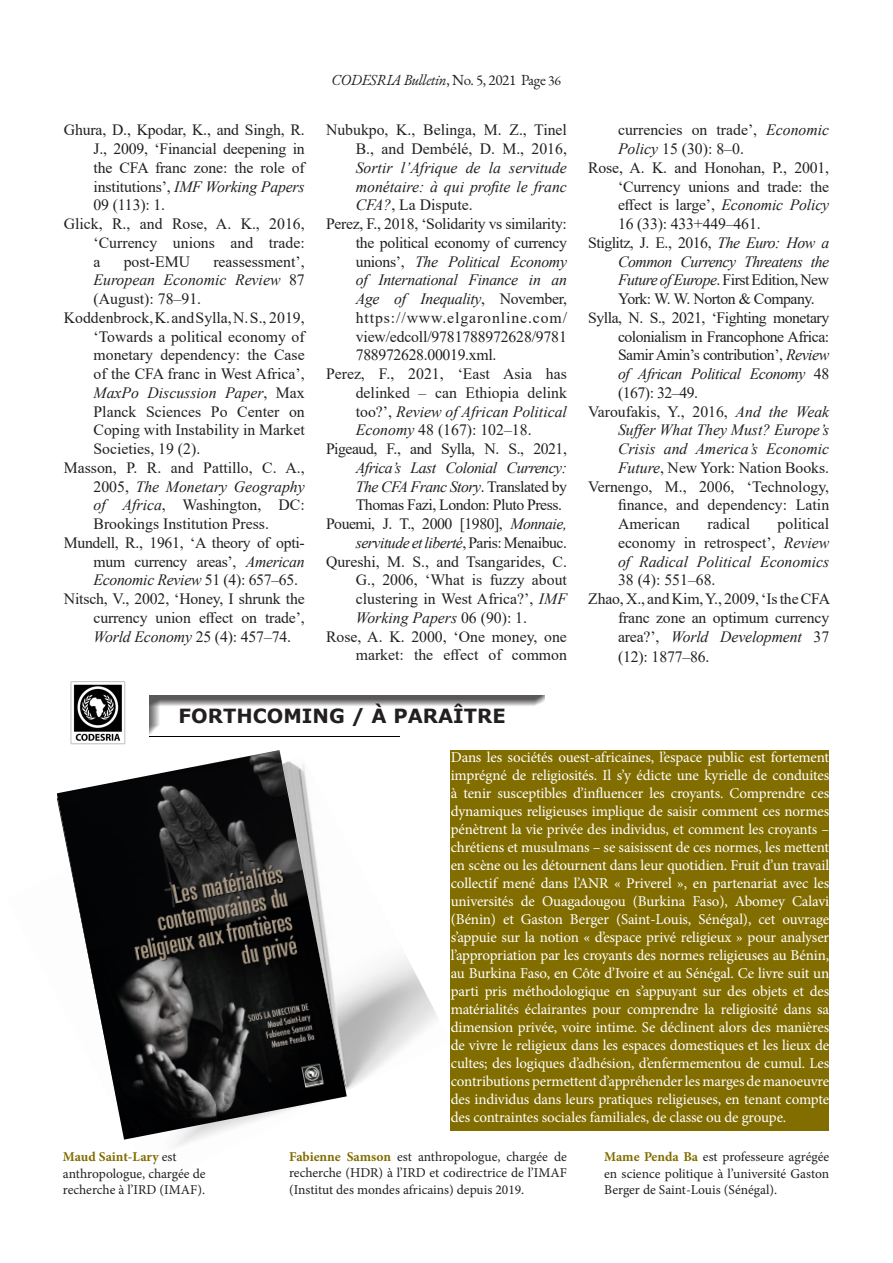
<style>
.page{position:relative;width:893px;height:1263px;background:#fff}
.page>*{position:absolute;margin:0;border:0;box-sizing:border-box;transform-origin:0 0}
.t1{font:700 19.5px "Verdana";color:#231f20}
.Bibliography{font:15.75px/18.8px "Times New Roman";color:#231f20;text-align:justify}
.Bibliography-2{font:italic 15.75px/18.8px "Times New Roman";color:#231f20;text-align:justify}
.Bibliography-3{font:15.75px/18.8px "Times New Roman";letter-spacing:-.03em;color:#231f20;text-align:right}
.t2{font:15px/18px "Minion Pro";letter-spacing:-.01em;color:#fff;text-align:justify}
.t3{font:italic 15px "EB Garamond";letter-spacing:-.025em;color:#231f20}
.t4{font:13.5px/16.2px "Minion Pro";color:#231f20;text-align:justify}
.s1{font-style:italic}
.s2{font-style:normal}
.s3{font-style:normal;font-size:13.5px}
.s4{font-weight:700;color:#816d00}
</style>
<div class="page">
<div style="left:451px;top:751px;width:378px;height:380px;background:#816d00"></div>
<img style="left:124px;top:957px;width:313px;height:190px">
<img style="left:57px;top:750px;width:290px;height:389px">
<img style="left:70px;top:681px;width:56px;height:64px">
<div style="left:148px;top:699px;width:398px;height:39px;background:#fff;opacity:.75"></div>
<div style="left:148px;top:695px;width:398px;height:41px;background:#231f20;opacity:.75"></div>
<p class="Bibliography" style="left:94px;top:120px;width:213px;text-indent:-30px">Ghura, D., Kpodar, K., and Singh, R.<br>J., 2009, ‘Financial deepening in the CFA franc zone: the role of institutions’, <span class="s1">IMF Working Papers </span>09 (113): 1.</p>
<p class="Bibliography" style="left:94px;top:214px;width:213px;text-indent:-30px">Glick, R., and Rose, A. K., 2016, ‘Currency unions and trade: a</p>
<p class="Bibliography" style="left:94px;top:251px;width:213px;text-indent:120px">reassessment’, <span class="s1">European Economic Review</span> 87 (August): 78–91.</p>
<p class="Bibliography" style="left:94px;top:308px;width:213px;text-indent:-30px">Koddenbrock, K. and Sylla, N. S., 2019, ‘Towards a political economy of monetary dependency: the Case of the CFA franc in West Africa’, <span class="s1">MaxPo Discussion Paper</span>, Max Planck Sciences Po Center on Coping with Instability in Market Societies, 19 (2).</p>
<p class="Bibliography" style="left:94px;top:458px;width:213px;text-indent:-30px">Masson, P. R. and Pattillo, C. A., 2005, <span class="s1">The Monetary Geography of Africa</span>, Washington, DC:<br>Brookings Institution Press.</p>
<p class="Bibliography" style="left:94px;top:533px;width:213px;text-indent:-30px">Mundell, R., 1961, ‘A theory of opti&shy;mum currency areas’, <span class="s1">American Economic Review</span> 51 (4): 657–65.</p>
<p class="Bibliography" style="left:94px;top:589px;width:213px;text-indent:-30px">Nitsch, V., 2002, ‘Honey, I shrunk the currency union effect on trade’, <span class="s1">World Economy</span> 25 (4): 457–74.</p>
<p class="Bibliography" style="left:124px;top:251px;width:68px">post-EMU</p>
<p class="t3" style="left:332px;top:71px;width:231px">CODESRIA Bulletin<span class="s2">, No. 5, 2021 Page</span> <span class="s3">36</span></p>
<p class="Bibliography" style="left:356px;top:120px;width:213px;text-indent:-30px">Nubukpo, K., Belinga, M. Z., Tinel B., and Dembélé, D. M., 2016, <span class="s1">Sortir l’Afrique de la servitude monétaire: à qui profite le franc CFA?</span>, La Dispute.</p>
<p class="Bibliography" style="left:356px;top:214px;width:213px;text-indent:-30px">Perez, F., 2018, ‘Solidarity vs similarity: the political economy of currency unions’, <span class="s1">The Political Economy of International Finance in an Age of Inequality</span>, November, https://www.elgaronline.com/ view/edcoll/9781788972628/9781<br>788972628.00019.xml.</p>
<p class="Bibliography" style="left:356px;top:364px;width:213px;text-indent:-30px">Perez, F., 2021, ‘East Asia has delinked – can Ethiopia delink too?’, <span class="s1">Review of African Political Economy</span> 48 (167): 102–18.</p>
<p class="Bibliography" style="left:356px;top:439px;width:213px;text-indent:-30px">Pigeaud, F., and Sylla, N. S., 2021, <span class="s1">Africa’s Last Colonial Currency:<br>The CFA Franc Story</span>. Translated by Thomas Fazi, London: Pluto Press.</p>
<p class="Bibliography-3" style="left:326px;top:514px;width:242px">Pouemi, J. T., 2000 [1980], <span class="s1">Monnaie, servitude et liberté</span>, Paris: Menaibuc.</p>
<p class="Bibliography" style="left:356px;top:551px;width:213px;text-indent:-30px">Qureshi, M. S., and Tsangarides, C.<br>G., 2006, ‘What is fuzzy about clustering in West Africa?’, <span class="s1">IMF Working Papers</span> 06 (90): 1.</p>
<p class="Bibliography" style="left:326px;top:626px;width:242px;text-align:right">Rose, A. K. 2000, ‘One money, one market: the effect of common</p>
<p class="t1" style="left:179px;top:702px;width:329px">FORTHCOMING / À PARAÎTRE</p>
<p class="Bibliography" style="left:618px;top:120px;width:213px">currencies on trade’, <span class="s1">Economic<br>Policy</span> 15 (30): 8–0.</p>
<p class="Bibliography" style="left:618px;top:158px;width:213px;text-indent:-30px">Rose, A. K. and Honohan, P., 2001, ‘Currency unions and trade: the effect is large’, <span class="s1">Economic Policy </span>16 (33): 433+449–461.</p>
<p class="Bibliography" style="left:618px;top:233px;width:213px;text-indent:-30px">Stiglitz, J. E., 2016, <span class="s1">The Euro: How a Common Currency Threatens the Future of Europe</span>. First Edition, New York: W. W. Norton &amp; Company.</p>
<p class="Bibliography" style="left:618px;top:308px;width:213px;text-indent:-30px">Sylla, N. S., 2021, ‘Fighting monetary colonialism in Francophone Africa:<br>Samir Amin’s contribution’, <span class="s1">Review of African Political Economy</span> 48 (167): 32–49.</p>
<p class="Bibliography-2" style="left:618px;top:402px;width:213px;text-indent:-30px"><span class="s2">Varoufakis, Y., 2016,</span> And the Weak Suffer What They Must? Europe’s Crisis and America’s Economic Future<span class="s2">, New York: Nation Books.</span></p>
<p class="Bibliography" style="left:618px;top:476px;width:213px;text-indent:-30px">Vernengo, M., 2006, ‘Technology, finance, and dependency: Latin American</p>
<p class="Bibliography" style="left:618px;top:514px;width:213px;text-indent:160px">political economy in retrospect’, <span class="s1">Review of Radical Political Economics </span>38 (4): 551–68.</p>
<p class="Bibliography" style="left:618px;top:589px;width:214px;text-indent:-30px">Zhao, X., and Kim, Y., 2009, ‘Is the CFA franc zone an optimum currency area?’, <span class="s1">World Development</span> 37</p>
<p class="Bibliography" style="left:618px;top:647px;width:93px">(12): 1877–86.</p>
<p class="Bibliography" style="left:707px;top:514px;width:44px">radical</p>
<p class="t2" style="left:451px;top:748px;width:380px">Dans les sociétés ouest-africaines, l’espace public est fortement imprégné de religiosités. Il s’y édicte une kyrielle de conduites à tenir susceptibles d’influencer les croyants. Comprendre ces dynamiques religieuses implique de saisir comment ces normes pénètrent la vie privée des individus, et comment les croyants – chrétiens et musulmans – se saisissent de ces normes, les mettent en scène ou les détournent dans leur quotidien. Fruit d’un travail collectif mené dans l’ANR « Priverel », en partenariat avec les universités de Ouagadougou (Burkina Faso), Abomey Calavi (Bénin) et Gaston Berger (Saint-Louis, Sénégal), cet ouvrage s’appuie sur la notion « d’espace privé religieux » pour analyser l’appropriation par les croyants des normes religieuses au Bénin, au Burkina Faso, en Côte d’Ivoire et au Sénégal. Ce livre suit un parti pris méthodologique en s’appuyant sur des objets et des matérialités éclairantes pour comprendre la religiosité dans sa dimension privée, voire intime. Se déclinent alors des manières de vivre le religieux dans les espaces domestiques et les lieux de cultes; des logiques d’adhésion, d’enfermementou de cumul. Les contributions permettent d’appréhender les marges de manoeuvre des individus dans leurs pratiques religieuses, en tenant compte des contraintes sociales familiales, de classe ou de groupe.</p>
<p class="t4" style="left:63px;top:1149px;width:144px;text-align:left"><span class="s4">Maud Saint-Lary</span> est anthropologue, chargée de recherche à l’IRD (IMAF).</p>
<p class="t4" style="left:289px;top:1149px;width:279px"><span class="s4">Fabienne Samson</span> est anthropologue, chargée de recherche (HDR) à l’IRD et codirectrice de l’IMAF (Institut des mondes africains) depuis 2019.</p>
<p class="t4" style="left:604px;top:1149px;width:227px"><span class="s4">Mame Penda Ba</span> est professeure agrégée en science politique à l’université Gaston Berger de Saint-Louis (Sénégal).</p>
</div>
